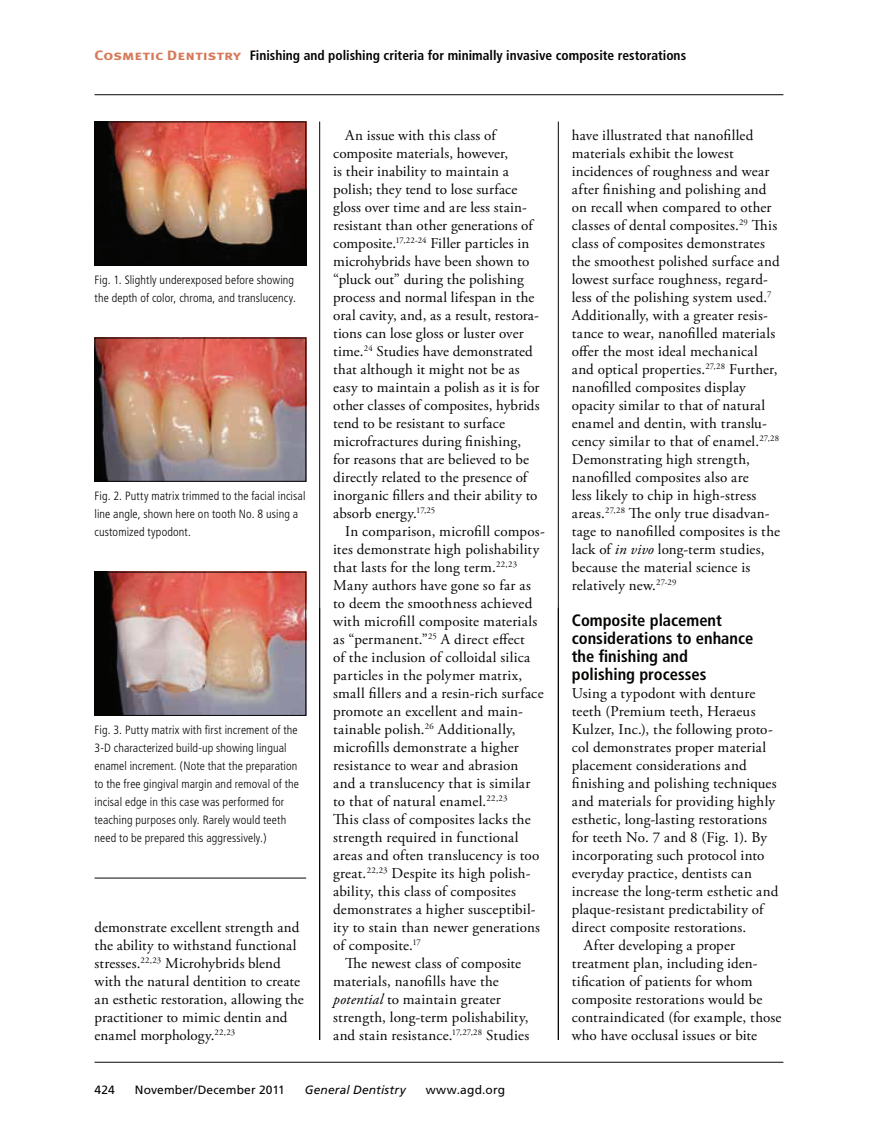
<style>
.page{position:relative;width:878px;height:1148px;background:#fff}
.page>*{position:absolute;margin:0;border:0;box-sizing:border-box;transform-origin:0 0}
.t1{font:700 condensed 16.5px/18px "Frutiger";color:#040503}
.t2{font:15px/18px "Adobe Garamond Pro";letter-spacing:.01em;color:#040503}
.t3{font:700 condensed 13.5px "Frutiger";color:#040503}
.t4{font:300 condensed 12px/18px "Frutiger";letter-spacing:.01em;color:#040503}
.t5{font:12px "Frutiger";letter-spacing:.015em;color:#040503}
.t6{font:italic 12px "Frutiger";letter-spacing:.015em;color:#040503}
.s1{font-family:"Meta Plus Bold Caps";font-weight:400;font-stretch:normal;color:#d67a5a}
.s2{font-style:italic}
</style>
<div class="page">
<img style="left:96px;top:124px;width:208px;height:140px">
<div style="left:94px;top:122px;width:212px;height:144px;border:1px solid #040503"></div>
<img style="left:96px;top:340px;width:208px;height:140px">
<div style="left:94px;top:338px;width:212px;height:144px;border:1px solid #040503"></div>
<img style="left:96px;top:574px;width:208px;height:140px">
<div style="left:94px;top:572px;width:212px;height:144px;border:1px solid #040503"></div>
<hr style="left:94px;top:1062px;width:689px;height:1px;background:#040503">
<hr style="left:94px;top:94px;width:689px;height:1px;background:#040503">
<hr style="left:558px;top:122px;width:1px;height:918px;background:#040503">
<hr style="left:319px;top:122px;width:1px;height:918px;background:#040503">
<hr style="left:94px;top:877px;width:212px;height:1px;background:#040503">
<p class="t3" style="left:94px;top:47px;width:593px"><span class="s1">Cosmetic Dentistry</span> Finishing and polishing criteria for minimally invasive composite restorations</p>
<p class="t4" style="left:94px;top:271px;width:203px">Fig. 1. slightly underexposed before showing the depth of color, chroma, and translucency.</p>
<p class="t4" style="left:94px;top:487px;width:212px">Fig. 2. putty matrix trimmed to the facial incisal line angle, shown here on tooth No. 8 using a customized typodont.</p>
<p class="t4" style="left:94px;top:721px;width:206px">Fig. 3. putty matrix with first increment of the 3-D characterized build-up showing lingual enamel increment. (Note that the preparation to the free gingival margin and removal of the incisal edge in this case was performed for teaching purposes only. rarely would teeth need to be prepared this aggressively.)</p>
<p class="t2" style="left:94px;top:918px;width:211px">demonstrate excellent strength and the ability to withstand functional stresses.<sup>22,23</sup> Microhybrids blend with the natural dentition to create an esthetic restoration, allowing the practitioner to mimic dentin and enamel morphology.<sup>22,23</sup></p>
<p class="t2" style="left:333px;top:126px;width:208px;text-indent:12px">An issue with this class of composite materials, however,<br>is their inability to maintain a polish; they tend to lose surface gloss over time and are less stain&shy;resistant than other generations of composite.<sup>17,22-24</sup> Filler particles in microhybrids have been shown to “pluck out” during the polishing process and normal lifespan in the oral cavity, and, as a result, restora&shy;tions can lose gloss or luster over time.<sup>24</sup> Studies have demonstrated that although it might not be as easy to maintain a polish as it is for other classes of composites, hybrids tend to be resistant to surface microfractures during finishing, for reasons that are believed to be directly related to the presence of inorganic fillers and their ability to absorb energy.<sup>17,25</sup></p>
<p class="t2" style="left:345px;top:522px;width:201px">In comparison, microfill compos-</p>
<p class="t2" style="left:333px;top:540px;width:208px">ites demonstrate high polishability</p>
<p class="t2" style="left:333px;top:558px;width:185px">that lasts for the long term.<sup>22,23</sup></p>
<p class="t2" style="left:333px;top:576px;width:199px">Many authors have gone so far as</p>
<p class="t2" style="left:333px;top:594px;width:201px">to deem the smoothness achieved</p>
<p class="t2" style="left:333px;top:612px;width:205px">with microfill composite materials</p>
<p class="t2" style="left:333px;top:630px;width:193px">as “permanent.”<sup>25</sup> A direct effect</p>
<p class="t2" style="left:333px;top:648px;width:198px">of the inclusion of colloidal silica</p>
<p class="t2" style="left:333px;top:666px;width:190px">particles in the polymer matrix,</p>
<p class="t2" style="left:333px;top:684px;width:212px">small fillers and a resin-rich surface</p>
<p class="t2" style="left:333px;top:702px;width:191px">promote an excellent and main-</p>
<p class="t2" style="left:333px;top:720px;width:184px">tainable polish.<sup>26</sup> Additionally,</p>
<p class="t2" style="left:333px;top:738px;width:187px">microfills demonstrate a higher</p>
<p class="t2" style="left:333px;top:756px;width:187px">resistance to wear and abrasion</p>
<p class="t2" style="left:333px;top:774px;width:199px">and a translucency that is similar</p>
<p class="t2" style="left:333px;top:792px;width:176px">to that of natural enamel.<sup>22,23</sup></p>
<p class="t2" style="left:333px;top:810px;width:199px">This class of composites lacks the</p>
<p class="t2" style="left:333px;top:828px;width:187px">strength required in functional</p>
<p class="t2" style="left:333px;top:846px;width:207px">areas and often translucency is too</p>
<p class="t2" style="left:333px;top:864px;width:199px">great.<sup>22,23</sup> Despite its high polish-</p>
<p class="t2" style="left:333px;top:882px;width:184px">ability, this class of composites</p>
<p class="t2" style="left:333px;top:900px;width:204px">demonstrates a higher susceptibil-</p>
<p class="t2" style="left:333px;top:918px;width:208px">ity to stain than newer generations</p>
<p class="t2" style="left:333px;top:936px;width:89px">of composite.<sup>17</sup></p>
<p class="t2" style="left:345px;top:954px;width:177px">The newest class of composite</p>
<p class="t2" style="left:333px;top:972px;width:167px">materials, nanofills have the</p>
<p class="t2" style="left:333px;top:990px;width:169px"><span class="s2">potential</span> to maintain greater</p>
<p class="t2" style="left:333px;top:1008px;width:197px">strength, long-term polishability,</p>
<p class="t2" style="left:333px;top:1026px;width:197px">and stain resistance.<sup>17,27,28</sup> Studies</p>
<p class="t5" style="left:94px;top:1082px;width:22px">424</p>
<p class="t5" style="left:135px;top:1082px;width:152px">November/December 2011</p>
<p class="t6" style="left:305px;top:1082px;width:102px">General Dentistry</p>
<p class="t5" style="left:425px;top:1082px;width:81px">www.agd.org</p>
<p class="t2" style="left:571px;top:126px;width:210px">have illustrated that nanofilled materials exhibit the lowest incidences of roughness and wear after finishing and polishing and on recall when compared to other classes of dental composites.<sup>29</sup> This class of composites demonstrates the smoothest polished surface and lowest surface roughness, regard&shy;less of the polishing system used.<sup>7<br></sup>Additionally, with a greater resis&shy;tance to wear, nanofilled materials offer the most ideal mechanical and optical properties.<sup>27,28</sup> Further, nanofilled composites display opacity similar to that of natural enamel and dentin, with translu&shy;cency similar to that of enamel.<sup>27,28<br></sup>Demonstrating high strength, nanofilled composites also are<br>less likely to chip in high-stress areas.<sup>27,28</sup> The only true disadvan&shy;tage to nanofilled composites is the lack of <span class="s2">in vivo</span> long-term studies, because the material science is relatively new.<sup>27-29</sup></p>
<p class="t1" style="left:572px;top:611px;width:183px">Composite placement considerations to enhance the finishing and polishing processes</p>
<p class="t2" style="left:572px;top:684px;width:185px">Using a typodont with denture</p>
<p class="t2" style="left:572px;top:702px;width:185px">teeth (Premium teeth, Heraeus</p>
<p class="t2" style="left:572px;top:720px;width:202px">Kulzer, Inc.), the following proto-</p>
<p class="t2" style="left:572px;top:738px;width:196px">col demonstrates proper material</p>
<p class="t2" style="left:572px;top:756px;width:176px">placement considerations and</p>
<p class="t2" style="left:572px;top:774px;width:206px">finishing and polishing techniques</p>
<p class="t2" style="left:572px;top:792px;width:205px">and materials for providing highly</p>
<p class="t2" style="left:572px;top:810px;width:197px">esthetic, long-lasting restorations</p>
<p class="t2" style="left:572px;top:828px;width:197px">for teeth No. 7 and 8 (Fig. 1). By</p>
<p class="t2" style="left:572px;top:846px;width:194px">incorporating such protocol into</p>
<p class="t2" style="left:572px;top:864px;width:182px">everyday practice, dentists can</p>
<p class="t2" style="left:572px;top:882px;width:208px">increase the long-term esthetic and</p>
<p class="t2" style="left:572px;top:900px;width:193px">plaque-resistant predictability of</p>
<p class="t2" style="left:572px;top:918px;width:176px">direct composite restorations.</p>
<p class="t2" style="left:584px;top:936px;width:153px">After developing a proper</p>
<p class="t2" style="left:572px;top:954px;width:187px">treatment plan, including iden-</p>
<p class="t2" style="left:572px;top:972px;width:182px">tification of patients for whom</p>
<p class="t2" style="left:572px;top:990px;width:192px">composite restorations would be</p>
<p class="t2" style="left:572px;top:1008px;width:211px">contraindicated (for example, those</p>
<p class="t2" style="left:572px;top:1026px;width:187px">who have occlusal issues or bite</p>
</div>
